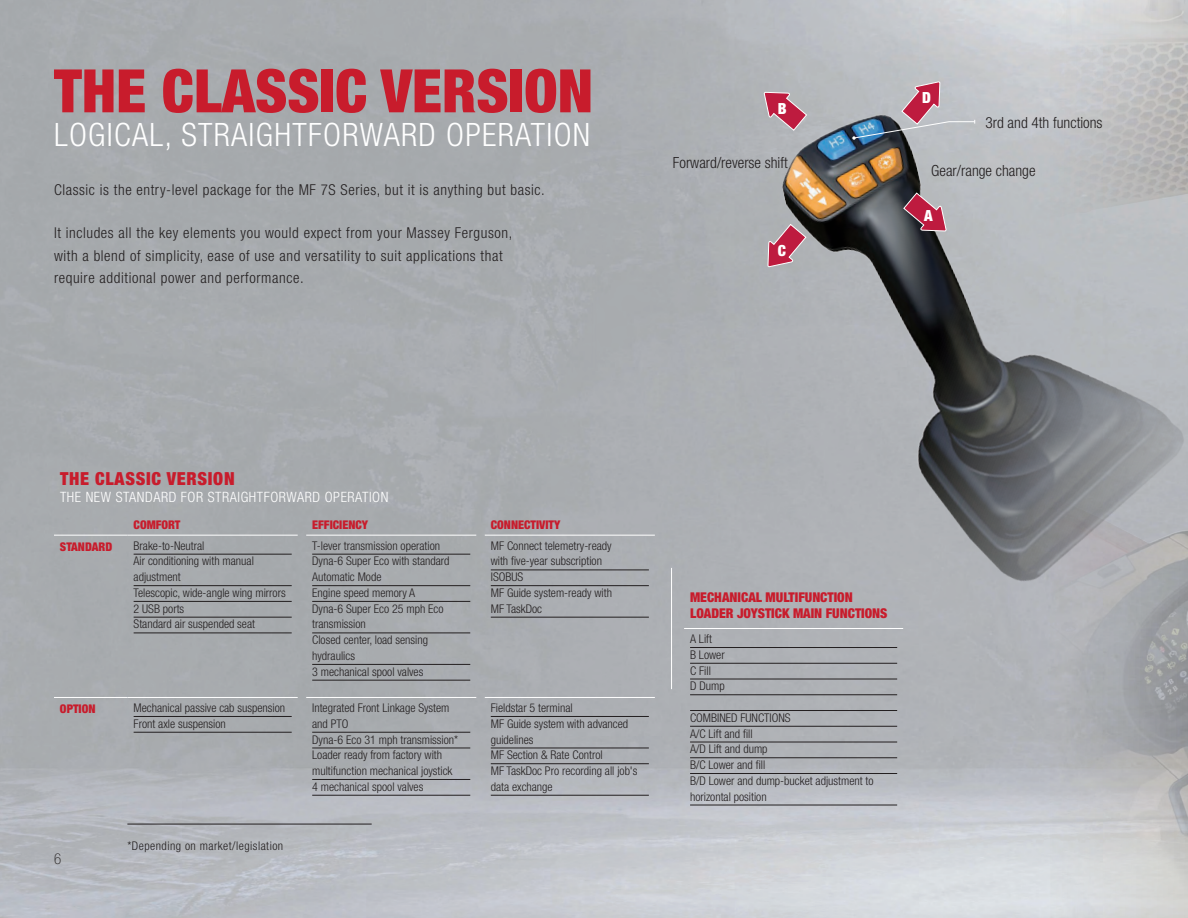
<style>
.page{position:relative;width:1188px;height:918px;background:#fff}
.page>*{position:absolute;margin:0;border:0;box-sizing:border-box;transform-origin:0 0}
.t1{font:900 condensed 60px "Helvetica Neue";color:#c81c2c}
.t2{font:300 condensed 32.25px "Helvetica Neue LT Std";letter-spacing:.04em;color:#fff}
.t3{font:900 condensed 18px "Helvetica Neue";letter-spacing:.04em;color:#c81c2c}
.t4{font:300 condensed 15.3px "Helvetica Neue LT Std";color:#231f20}
.t5{font:900 condensed 15.3px "Helvetica Neue";color:#fff}
.t6{font:300 condensed 15px/22.5px "Helvetica Neue LT Std";letter-spacing:.04em;color:#231f20}
.t7{font:100 condensed 15px "Helvetica Neue";color:#231f20}
.t8{font:300 condensed 14.25px "Helvetica Neue LT Std";letter-spacing:.04em;color:#fff}
.t9{font:900 condensed 13.5px/15.8px "Helvetica Neue";color:#c81c2c}
.t10{font:300 condensed 12px/15.8px "Helvetica Neue LT Std";color:#231f20}
.t11{font:900 condensed 12px "Helvetica Neue";color:#c81c2c}
.t12{font:300 condensed 12px "Helvetica Neue LT Std";letter-spacing:.04em;color:#231f20}
</style>
<div class="page">
<img style="left:0;top:0;width:1050px;height:918px">
<img style="left:1050px;top:0;width:138px;height:918px">
<img style="left:733px;top:41px;width:455px;height:542px">
<svg style="left:893px;top:182px;width:70px;height:67px;background:#886f78"></svg>
<svg style="left:750px;top:214px;width:67px;height:69px;background:#a88e96"></svg>
<svg style="left:748px;top:75px;width:69px;height:67px;background:#b69ca5"></svg>
<svg style="left:852px;top:65px;width:124px;height:75px;background:#afa8b1"></svg>
<hr style="left:671px;top:568px;width:1px;height:121px;background:#fff">
<hr style="left:684px;top:628px;width:219px;height:1px;background:#fff">
<hr style="left:690px;top:647px;width:207px;height:1px;background:#231f20">
<hr style="left:690px;top:663px;width:207px;height:1px;background:#231f20">
<hr style="left:690px;top:679px;width:207px;height:1px;background:#231f20">
<hr style="left:690px;top:695px;width:207px;height:1px;background:#231f20">
<hr style="left:690px;top:710px;width:207px;height:1px;background:#231f20">
<hr style="left:690px;top:726px;width:207px;height:1px;background:#231f20">
<hr style="left:690px;top:742px;width:207px;height:1px;background:#231f20">
<hr style="left:690px;top:758px;width:207px;height:1px;background:#231f20">
<hr style="left:690px;top:773px;width:207px;height:1px;background:#231f20">
<hr style="left:690px;top:805px;width:207px;height:1px;background:#231f20">
<hr style="left:54px;top:535px;width:74px;height:1px;background:#fff">
<hr style="left:128px;top:535px;width:170px;height:1px;background:#fff">
<hr style="left:306px;top:535px;width:170px;height:1px;background:#fff">
<hr style="left:485px;top:535px;width:170px;height:1px;background:#fff">
<hr style="left:54px;top:697px;width:74px;height:1px;background:#fff">
<hr style="left:128px;top:697px;width:170px;height:1px;background:#fff">
<hr style="left:306px;top:697px;width:170px;height:1px;background:#fff">
<hr style="left:485px;top:697px;width:170px;height:1px;background:#fff">
<hr style="left:134px;top:554px;width:158px;height:1px;background:#231f20">
<hr style="left:134px;top:585px;width:158px;height:1px;background:#231f20">
<hr style="left:134px;top:601px;width:158px;height:1px;background:#231f20">
<hr style="left:134px;top:617px;width:158px;height:1px;background:#231f20">
<hr style="left:134px;top:633px;width:158px;height:1px;background:#231f20">
<hr style="left:312px;top:554px;width:158px;height:1px;background:#231f20">
<hr style="left:312px;top:585px;width:158px;height:1px;background:#231f20">
<hr style="left:312px;top:601px;width:158px;height:1px;background:#231f20">
<hr style="left:312px;top:633px;width:158px;height:1px;background:#231f20">
<hr style="left:312px;top:664px;width:158px;height:1px;background:#231f20">
<hr style="left:312px;top:680px;width:158px;height:1px;background:#231f20">
<hr style="left:491px;top:570px;width:158px;height:1px;background:#231f20">
<hr style="left:491px;top:585px;width:158px;height:1px;background:#231f20">
<hr style="left:491px;top:617px;width:158px;height:1px;background:#231f20">
<hr style="left:134px;top:716px;width:158px;height:1px;background:#231f20">
<hr style="left:134px;top:732px;width:158px;height:1px;background:#231f20">
<hr style="left:312px;top:732px;width:158px;height:1px;background:#231f20">
<hr style="left:312px;top:748px;width:158px;height:1px;background:#231f20">
<hr style="left:312px;top:779px;width:158px;height:1px;background:#231f20">
<hr style="left:312px;top:795px;width:158px;height:1px;background:#231f20">
<hr style="left:491px;top:716px;width:158px;height:1px;background:#231f20">
<hr style="left:491px;top:748px;width:158px;height:1px;background:#231f20">
<hr style="left:491px;top:763px;width:158px;height:1px;background:#231f20">
<hr style="left:491px;top:795px;width:158px;height:1px;background:#231f20">
<hr style="left:127px;top:824px;width:245px;height:1px;background:#231f20">
<h1 class="t1" style="left:54px;top:42px;width:541px">THE CLASSIC VERSION</h1>
<h2 class="t2" style="left:54px;top:116px;width:538px">LOGICAL, STRAIGHTFORWARD OPERATION</h2>
<p class="t6" style="left:54px;top:179px;width:492px">Classic is the entry-level package for the MF 7S Series, but it is anything but basic.</p>
<p class="t6" style="left:54px;top:221px;width:460px">It includes all the key elements you would expect from your Massey Ferguson, with a blend of simplicity, ease of use and versatility to suit applications that require additional power and performance.</p>
<p class="t5" style="left:778px;top:99px;width:10px">B</p>
<p class="t4" style="left:673px;top:154px;width:116px">Forward/reverse shift</p>
<p class="t5" style="left:778px;top:241px;width:10px">C</p>
<p class="t5" style="left:922px;top:88px;width:10px">D</p>
<p class="t4" style="left:986px;top:113px;width:119px">3rd and 4th functions</p>
<p class="t4" style="left:931px;top:162px;width:106px">Gear/range change</p>
<p class="t5" style="left:924px;top:206px;width:10px">A</p>
<h3 class="t3" style="left:60px;top:468px;width:176px">THE CLASSIC VERSION</h3>
<p class="t8" style="left:60px;top:489px;width:330px">THE NEW STANDARD FOR STRAIGHTFORWARD OPERATION</p>
<p class="t11" style="left:134px;top:517px;width:48px">COMFORT</p>
<p class="t11" style="left:312px;top:517px;width:58px">EFFICIENCY</p>
<p class="t11" style="left:491px;top:517px;width:71px">CONNECTIVITY</p>
<p class="t11" style="left:60px;top:539px;width:54px">STANDARD</p>
<p class="t10" style="left:134px;top:538px;width:154px">Brake-to-Neutral<br>Air conditioning with manual adjustment<br>Telescopic, wide-angle wing mirrors<br>2 USB ports<br>Standard air suspended seat</p>
<p class="t10" style="left:312px;top:538px;width:139px">T-lever transmission operation<br>Dyna-6 Super Eco with standard<br>Automatic Mode<br>Engine speed memory A<br>Dyna-6 Super Eco 25 mph Eco transmission<br>Closed center, load sensing hydraulics<br>3 mechanical spool valves</p>
<p class="t10" style="left:491px;top:538px;width:123px">MF Connect telemetry-ready with five-year subscription<br>ISOBUS<br>MF Guide system-ready with<br>MF TaskDoc</p>
<p class="t11" style="left:60px;top:701px;width:37px">OPTION</p>
<p class="t10" style="left:134px;top:700px;width:153px">Mechanical passive cab suspension<br>Front axle suspension</p>
<p class="t10" style="left:312px;top:700px;width:148px">Integrated Front Linkage System and PTO<br>Dyna-6 Eco 31 mph transmission*<br>Loader ready from factory with multifunction mechanical joystick<br>4 mechanical spool valves</p>
<p class="t10" style="left:491px;top:700px;width:148px">Fieldstar 5 terminal<br>MF Guide system with advanced guidelines<br>MF Section &amp; Rate Control<br>MF TaskDoc Pro recording all job's data exchange</p>
<p class="t7" style="left:54px;top:850px;width:9px">6</p>
<p class="t12" style="left:127px;top:839px;width:157px">*Depending on market/legislation</p>
<p class="t9" style="left:690px;top:589px;width:199px">MECHANICAL MULTIFUNCTION<br>LOADER JOYSTICK MAIN FUNCTIONS</p>
<p class="t10" style="left:690px;top:631px;width:36px">A Lift<br>B Lower<br>C Fill<br>D Dump</p>
<p class="t10" style="left:690px;top:710px;width:185px">COMBINED FUNCTIONS<br>A/C Lift and fill<br>A/D Lift and dump<br>B/C Lower and fill<br>B/D Lower and dump-bucket adjustment to horizontal position</p>
</div>
